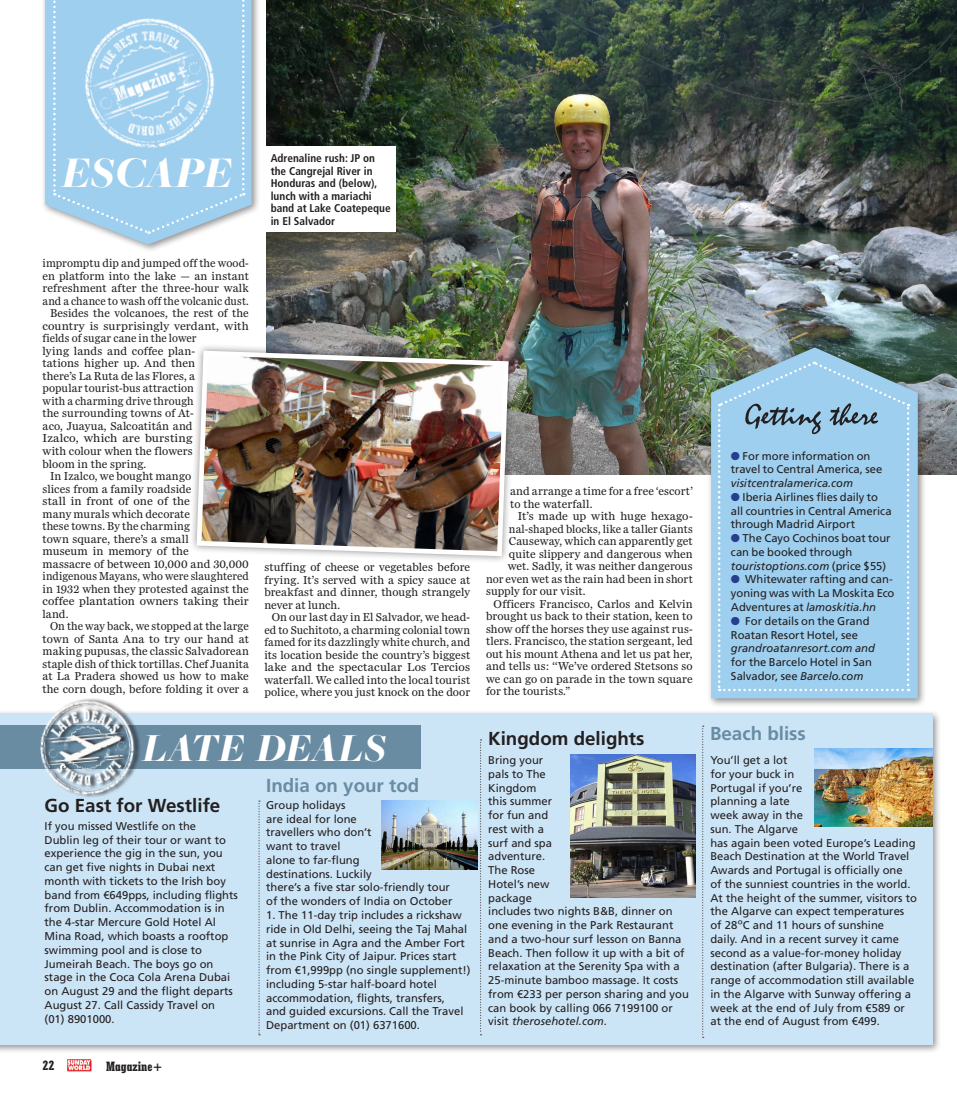
<style>
.page{position:relative;width:957px;height:1099px;background:#fff}
.page>*{position:absolute;margin:0;border:0;box-sizing:border-box;transform-origin:0 0}
.Z__Page_header_centr{font:italic 900 45.38px "Freight Big";color:#fff}
.Z__Page_header_centr-2{font:italic 900 41.25px "Freight Big";color:#fff}
.HE_Small_Head_Sans{font:700 18.75px "Frutiger";color:#231f20}
.HE_Small_Head_Sans-2{font:700 18.75px "Frutiger";color:#698ca3}
.t1{font:800 condensed 12.5px "Stymie BT";color:#231f20}
.BO_Sans{font:11.25px/13.8px "Frutiger";color:#231f20}
.BO_Sans_Intro{font:11.25px/13.8px "Frutiger";letter-spacing:-.005em;color:#231f20}
.CA_Caption{font:700 condensed 11.25px/12.5px "Frutiger";color:#231f20}
.BO_Body_Copy{font:10.62px/12.5px "News Miller";letter-spacing:.015em;color:#231f20;text-align:justify}
.BO_Body_Copy-2{font:10.62px "News Miller";letter-spacing:.015em;color:#231f20;scale:.96 1}
.s1{color:#253f8e}
.s2{font-style:italic}
.s3{font-family:"News Miller"}
</style>
<div class="page">
<div style="left:0;top:709px;width:942px;height:345px;background:#231f20;opacity:.5"></div>
<div style="left:0;top:713px;width:932px;height:331px;background:#cce5f6"></div>
<div style="left:0;top:725px;width:420px;height:43px;background:#698ca3"></div>
<svg style="left:258px;top:800px;width:2px;height:235px"></svg>
<svg style="left:480px;top:739px;width:1px;height:296px"></svg>
<svg style="left:702px;top:725px;width:2px;height:312px"></svg>
<img style="left:382px;top:800px;width:95px;height:69px">
<img style="left:570px;top:754px;width:125px;height:143px">
<img style="left:814px;top:748px;width:118px;height:78px">
<img style="left:0;top:698px;width:162px;height:100px">
<div style="left:41px;top:0;width:220px;height:253px;background:#231f20;opacity:.5"></div>
<img style="left:41px;top:0;width:220px;height:242px">
<img style="left:266px;top:0;width:691px;height:475px">
<div style="left:706px;top:343px;width:221px;height:364px;background:#231f20;opacity:.5"></div>
<svg style="left:711px;top:347px;width:207px;height:351px;background:#8bb3c6"></svg>
<div style="left:189px;top:343px;width:327px;height:221px;background:#231f20;opacity:.5"></div>
<img style="left:194px;top:348px;width:317px;height:210px">
<svg style="left:718px;top:360px;width:191px;height:331px;background:#9ac9e7"></svg>
<div style="left:264px;top:146px;width:131px;height:86px;background:#fff"></div>
<div style="left:67px;top:1059px;width:25px;height:13px;background:#e73335"></div>
<img style="left:67px;top:1059px;width:24px;height:11px">
<p class="Z__Page_header_centr" style="left:62px;top:148px;width:172px">ESCAPE</p>
<p class="BO_Body_Copy" style="left:43px;top:257px;width:208px">impromptu dip and jumped off the wood&shy;en platform into the lake — an instant refreshment after the three-hour walk and a chance to wash off the volcanic dust.</p>
<p class="BO_Body_Copy" style="left:43px;top:307px;width:208px;text-align:left;text-indent:8px">Besides the volcanoes, the rest of the country is surprisingly verdant, with fields of sugar cane in the lower<br>lying lands and coffee plan-<br>tations higher up. And then<br>there’s La Ruta de las Flores, a<br>popular tourist-bus attraction<br>with a charming drive through<br>the surrounding towns of At-<br>aco, Juayua, Salcoatitán and<br>Izalco, which are bursting<br>with colour when the flowers<br>bloom in the spring.</p>
<p class="BO_Body_Copy" style="left:43px;top:469px;width:208px;text-align:left;text-indent:8px">In Izalco, we bought mango<br>slices from a family roadside<br>stall in front of one of the<br>many murals which decorate<br>these towns. By the charming<br>town square, there’s a small<br>museum in memory of the<br>massacre of between 10,000 and 30,000 indigenous Mayans, who were slaughtered in 1932 when they protested against the coffee plantation owners taking their land.</p>
<p class="BO_Body_Copy" style="left:43px;top:619px;width:208px;text-indent:8px">On the way back, we stopped at the large town of Santa Ana to try our hand at making pupusas, the classic Salvadorean staple dish of thick tortillas. Chef Juanita at La Pradera showed us how to make the corn dough, before folding it over a</p>
<p class="CA_Caption" style="left:271px;top:152px;width:122px">Adrenaline rush: JP on the Cangrejal River in<br>Honduras and (below), lunch with a mariachi band at Lake Coatepeque in El Salvador</p>
<p class="BO_Body_Copy" style="left:264px;top:561px;width:207px">stuffing of cheese or vegetables before frying. It’s served with a spicy sauce at breakfast and dinner, though strangely never at lunch.</p>
<p class="BO_Body_Copy" style="left:264px;top:611px;width:207px;text-indent:8px">On our last day in El Salvador, we head&shy;ed to Suchitoto, a charming colonial town famed for its dazzlingly white church, and its location beside the country’s biggest lake and the spectacular Los Tercios waterfall. We called into the local tourist police, where you just knock on the door</p>
<p class="Z__Page_header_centr-2" style="left:143px;top:725px;width:245px">LATE DEALS</p>
<p class="HE_Small_Head_Sans" style="left:45px;top:794px;width:177px">Go East for Westlife</p>
<p class="BO_Sans" style="left:45px;top:819px;width:195px">If you missed Westlife on the<br>Dublin leg of their tour or want to experience the gig in the sun, you can get five nights in Dubai next month with tickets to the Irish boy band from €649pps, including flights from Dublin. Accommodation is in the 4-star Mercure Gold Hotel Al<br>Mina Road, which boasts a rooftop swimming pool and is close to<br>Jumeirah Beach. The boys go on stage in the Coca Cola Arena Dubai on August 29 and the flight departs<br>August 27. Call Cassidy Travel on (01) 8901000.</p>
<p class="t1" style="left:43px;top:1057px;width:14px">22</p>
<p class="t1" style="left:106px;top:1058px;width:58px">Magazine+</p>
<p class="HE_Small_Head_Sans-2" style="left:266px;top:774px;width:155px">India on your tod</p>
<p class="BO_Sans" style="left:266px;top:798px;width:188px">Group holidays<br>are ideal for lone<br>travellers who don’t<br>want to travel<br>alone to far-flung<br>destinations. Luckily<br>there’s a five star solo-friendly tour of the wonders of India on October</p>
<p class="BO_Sans" style="left:266px;top:908px;width:206px">1. The 11-day trip includes a rickshaw ride in Old Delhi, seeing the Taj Mahal at sunrise in Agra and the Amber Fort in the Pink City of Jaipur. Prices start from €1,999pp (no single supplement!) including 5-star half-board hotel accommodation, flights, transfers,<br>and guided excursions. Call the Travel Department on (01) 6371600.</p>
<p class="BO_Body_Copy" style="left:510px;top:484px;width:184px">and arrange a time for a free ‘escort’ to the waterfall.</p>
<p class="BO_Body_Copy" style="left:518px;top:509px;width:176px">It’s made up with huge hexago-</p>
<p class="BO_Body_Copy-2" style="left:509px;top:522px;width:193px">nal-shaped blocks, like a taller Giants</p>
<p class="BO_Body_Copy" style="left:509px;top:534px;width:185px">Causeway, which can apparently get</p>
<p class="BO_Body_Copy" style="left:509px;top:547px;width:185px">quite slippery and dangerous when</p>
<p class="BO_Body_Copy" style="left:508px;top:559px;width:187px">wet. Sadly, it was neither dangerous</p>
<p class="BO_Body_Copy" style="left:486px;top:572px;width:208px">nor even wet as the rain had been in short</p>
<p class="BO_Body_Copy" style="left:486px;top:584px;width:101px">supply for our visit.</p>
<p class="BO_Body_Copy" style="left:486px;top:597px;width:208px;text-indent:8px">Officers Francisco, Carlos and Kelvin brought us back to their station, keen to show off the horses they use against rus&shy;tlers. Francisco, the station sergeant, led out his mount Athena and let us pat her, and tells us: ‘‘We’ve ordered Stetsons so we can go on parade in the town square for the tourists.”</p>
<p class="BO_Sans_Intro" style="left:731px;top:449px;width:153px"><span class="s1">●</span> For more information on travel to Central America, see <span class="s2">visitcentralamerica.com</span></p>
<p class="BO_Sans_Intro" style="left:731px;top:490px;width:162px"><span class="s1">●</span> Iberia Airlines flies daily to all countries in Central America through Madrid Airport</p>
<p class="BO_Sans_Intro" style="left:731px;top:531px;width:161px"><span class="s1">●</span> The Cayo Cochinos boat tour can be booked through <span class="s2">touristoptions.com</span> (price $55)</p>
<p class="BO_Sans_Intro" style="left:731px;top:572px;width:165px"><span class="s1">●</span> Whitewater rafting and can&shy;yoning was with La Moskita Eco<br>Adventures at <span class="s2">lamoskitia.hn</span></p>
<p class="BO_Sans_Intro" style="left:731px;top:614px;width:145px"><span class="s1">●</span> For details on the Grand<br>Roatan Resort Hotel, see <span class="s2">grandroatanresort.com and </span>for the Barcelo Hotel in San<br>Salvador, see <span class="s2">Barcelo.com</span></p>
<p class="HE_Small_Head_Sans" style="left:488px;top:727px;width:158px">Kingdom delights</p>
<p class="HE_Small_Head_Sans-2" style="left:710px;top:722px;width:97px">Beach bliss</p>
<p class="BO_Sans" style="left:488px;top:753px;width:202px">Bring your<br>pals to The<br>Kingdom<br>this summer<br>for fun and<br>rest with a<br>surf and spa<br>adventure.<br>The Rose<br>Hotel’s new<br>package<br>includes two nights B&amp;B, dinner on one evening in the Park Restaurant and a two-hour surf lesson on Banna<br>Beach. Then follow it up with a bit of relaxation at the Serenity Spa with a<br>25-minute bamboo massage. It costs from €233 per person sharing and you can book by calling 066 7199100 or visit <span class="s2">therosehotel.com</span>.</p>
<p class="BO_Sans" style="left:710px;top:753px;width:208px">You’ll get a lot<br>for your buck in<br>Portugal if you’re<br>planning a late<br>week away in the<br>sun. The Algarve<br>has again been voted Europe’s Leading<br>Beach Destination at the World Travel<br>Awards and Portugal is officially one<br>of the sunniest countries in the world.<br>At the height of the summer, visitors to the Algarve can expect temperatures of 28<span class="s3">°</span>C and 11 hours of sunshine<br>daily. And in a recent survey it came second as a value-for-money holiday destination (after Bulgaria). There is a range of accommodation still available in the Algarve with Sunway offering a week at the end of July from €589 or at the end of August from €499.</p>
</div>
